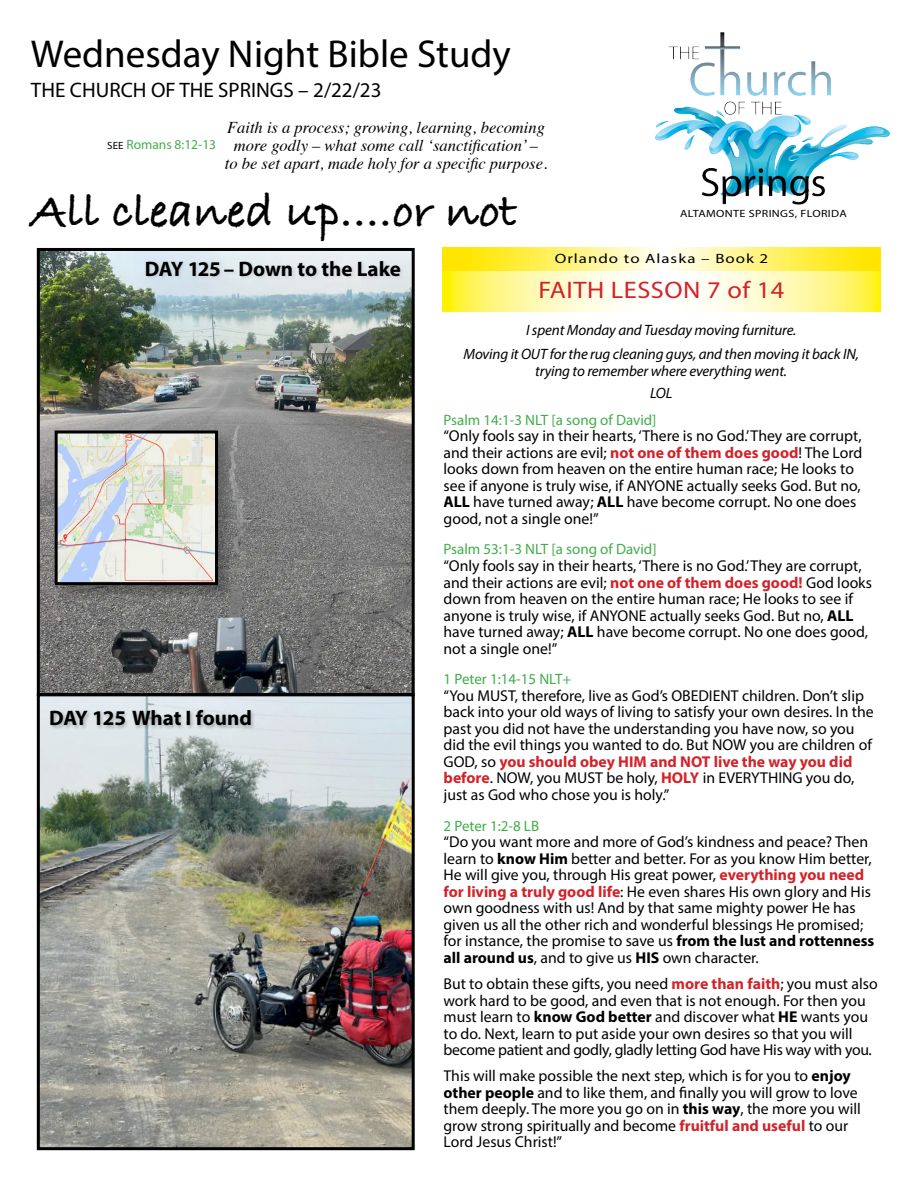
<style>
.page{position:relative;width:918px;height:1188px;background:#fff}
.page>*{position:absolute;margin:0;border:0;box-sizing:border-box;transform-origin:0 0}
.t1{font:700 49.5px "Bradley Hand ITCTT";color:#000}
.t2{font:39px "Myriad Pro";color:#000}
.t3{font:24px "Myriad Pro";letter-spacing:.02em;color:#d2232a;scale:1.1 1}
.t4{font:700 21px "Myriad Pro";letter-spacing:-.005em;color:#000}
.t5{font:21px "Myriad Pro";color:#000}
.t6{font:italic 16.5px/18px "Times";color:#000;text-align:center}
.t7{font:15.75px/16.5px "Myriad Pro";color:#000}
.t8{font:italic 15px/23.7px "Myriad Pro";letter-spacing:-.01em;color:#000;text-align:center}
.t9{font:15px "Myriad Pro";color:#41ad49}
.t10{font:13.5px "Myriad Pro";letter-spacing:.06em;color:#000;scale:1.25 1}
.t11{font:13.5px "Myriad Pro";color:#41ad49}
.t12{font:10.5px "Myriad Pro";letter-spacing:.03em;color:#000;scale:1.15 1}
.s1{font-size:10.5px;color:#000}
.s2{font-weight:700;color:#d2232a}
.s3{font-weight:700}
</style>
<div class="page">
<img style="left:655px;top:32px;width:235px;height:173px">
<img style="left:41px;top:252px;width:370px;height:440px">
<div style="left:37px;top:248px;width:378px;height:448px;border:3px solid #000"></div>
<div style="left:145px;top:259px;width:260px;height:22px;background:#000;opacity:.1"></div>
<svg style="left:443px;top:270px;width:437px;height:41px"></svg>
<svg style="left:443px;top:248px;width:437px;height:22px;background:#fff16d"></svg>
<img style="left:41px;top:697px;width:370px;height:449px">
<div style="left:37px;top:693px;width:378px;height:457px;border:3px solid #000"></div>
<div style="left:49px;top:709px;width:207px;height:22px;background:#000;opacity:.25"></div>
<div style="left:55px;top:431px;width:179px;height:171px;background:#000;opacity:.25"></div>
<img style="left:59px;top:434px;width:155px;height:147px">
<div style="left:55px;top:430px;width:163px;height:155px;border:3px solid #000"></div>
<h2 class="t2" style="left:31px;top:30px;width:481px">Wednesday Night Bible Study</h2>
<h3 class="t5" style="left:31px;top:77px;width:352px">THE CHURCH OF THE SPRINGS – 2/22/23</h3>
<p class="t11" style="left:107px;top:136px;width:110px"><span class="s1">SEE</span> Romans 8:12-13</p>
<p class="t6" style="left:225px;top:117px;width:324px">Faith is a process; growing, learning, becoming more godly – what some call ‘sanctification’ –<br>to be set apart, made holy for a specific purpose.</p>
<h1 class="t1" style="left:31px;top:174px;width:488px">All cleaned up....or not</h1>
<h3 class="t4" style="left:145px;top:255px;width:258px">DAY 125 – Down to the Lake</h3>
<p class="t12" style="left:680px;top:207px;width:146px">ALTAMONTE SPRINGS, FLORIDA</p>
<p class="t10" style="left:555px;top:250px;width:172px">Orlando to Alaska – Book 2</p>
<h3 class="t4" style="left:49px;top:705px;width:204px">DAY 125 What I found</h3>
<h3 class="t3" style="left:539px;top:275px;width:225px">FAITH LESSON 7 of 14</h3>
<p class="t8" style="left:463px;top:318px;width:397px">I spent Monday and Tuesday moving furniture.<br>Moving it OUT for the rug cleaning guys, and then moving it back IN,</p>
<p class="t8" style="left:535px;top:360px;width:253px;line-height:21.6px">trying to remember where everything went.<br>LOL</p>
<p class="t9" style="left:444px;top:410px;width:215px">Psalm 14:1-3 NLT [a song of David]</p>
<p class="t7" style="left:444px;top:427px;width:420px">“Only fools say in their hearts, ‘There is no God.’ They are corrupt, and their actions are evil; <span class="s2">not one of them does good</span>! The Lord looks down from heaven on the entire human race; He looks to see if anyone is truly wise, if ANYONE actually seeks God. But no, <span class="s3">ALL</span> have turned away; <span class="s3">ALL</span> have become corrupt. No one does good, not a single one!”</p>
<p class="t9" style="left:444px;top:540px;width:215px">Psalm 53:1-3 NLT [a song of David]</p>
<p class="t7" style="left:444px;top:557px;width:430px">“Only fools say in their hearts, ‘There is no God.’ They are corrupt, and their actions are evil; <span class="s2">not one of them does good!</span> God looks down from heaven on the entire human race; He looks to see if anyone is truly wise, if ANYONE actually seeks God. But no, <span class="s3">ALL </span>have turned away; <span class="s3">ALL</span> have become corrupt. No one does good, not a single one!”</p>
<p class="t9" style="left:444px;top:670px;width:129px">1 Peter 1:14-15 NLT+</p>
<p class="t7" style="left:444px;top:687px;width:432px">“You MUST, therefore, live as God’s OBEDIENT children. Don’t slip back into your old ways of living to satisfy your own desires. In the past you did not have the understanding you have now, so you did the evil things you wanted to do. But NOW you are children of GOD, so <span class="s2">you should obey HIM and NOT live the way you did before</span>. NOW, you MUST be holy, <span class="s2">HOLY</span> in EVERYTHING you do, just as God who chose you is holy.”</p>
<p class="t9" style="left:444px;top:817px;width:97px">2 Peter 1:2-8 LB</p>
<p class="t7" style="left:444px;top:834px;width:432px">“Do you want more and more of God’s kindness and peace? Then learn to <span class="s3">know Him</span> better and better. For as you know Him better, He will give you, through His great power, <span class="s2">everything you need for living a truly good life</span>: He even shares His own glory and His own goodness with us! And by that same mighty power He has given us all the other rich and wonderful blessings He promised; for instance, the promise to save us <span class="s3">from the lust and rottenness all around us</span>, and to give us <span class="s3">HIS</span> own character.</p>
<p class="t7" style="left:444px;top:975px;width:436px">But to obtain these gifts, you need <span class="s2">more than faith</span>; you must also work hard to be good, and even that is not enough. For then you must learn to <span class="s3">know God better</span> and discover what <span class="s3">HE</span> wants you to do. Next, learn to put aside your own desires so that you will become patient and godly, gladly letting God have His way with you.</p>
<p class="t7" style="left:444px;top:1068px;width:419px">This will make possible the next step, which is for you to <span class="s3">enjoy other people</span> and to like them, and finally you will grow to love them deeply. The more you go on in <span class="s3">this way</span>, the more you will grow strong spiritually and become <span class="s2">fruitful and useful</span> to our Lord Jesus Christ!”</p>
</div>
